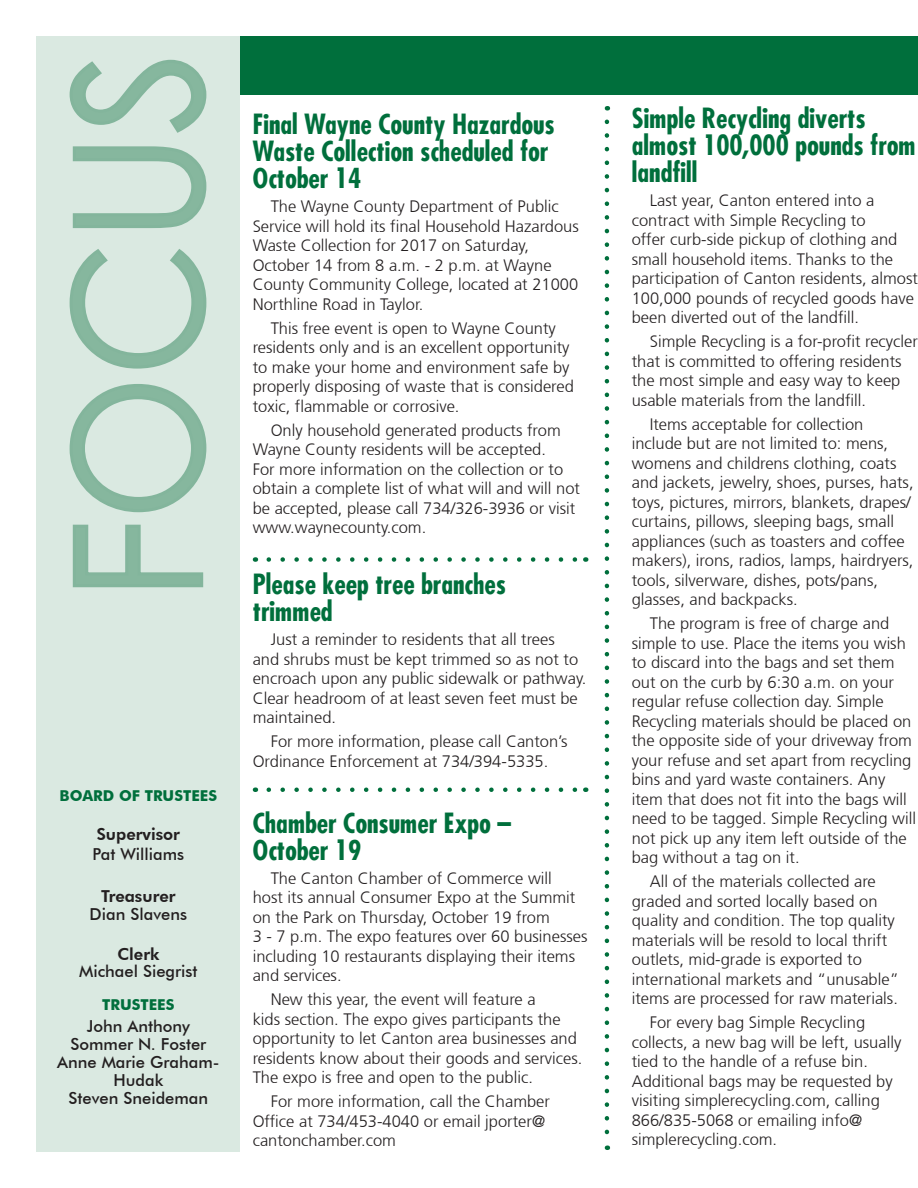
<style>
.page{position:relative;width:918px;height:1188px;background:#fff}
.page>*{position:absolute;margin:0;border:0;box-sizing:border-box;transform-origin:0 0}
.t1{font:700 condensed 27px/27px "Futura";color:#006f3c}
.t2{font:300 16.5px/19.5px "Frutiger";color:#231f20}
.t3{font:500 16.5px/18px "Futura BT";color:#231f20;text-align:center}
.t4{font:700 15px "Futura BT";color:#006f3c}
.s1{font-weight:800}
</style>
<div class="page">
<div style="left:36px;top:36px;width:204px;height:1116px;background:#dae9e1"></div>
<svg style="left:69px;top:59px;width:138px;height:529px"></svg>
<div style="left:240px;top:37px;width:678px;height:58px;background:#006f3c"></div>
<svg style="left:605px;top:122px;width:4px;height:1028px"></svg>
<svg style="left:269px;top:557px;width:309px;height:5px"></svg>
<svg style="left:269px;top:787px;width:309px;height:5px"></svg>
<p class="t4" style="left:60px;top:787px;width:159px">BOARD OF TRUSTEES</p>
<p class="t3" style="left:93px;top:824px;width:93px;line-height:19.5px;text-align:left"><span class="s1">Supervisor<br></span>Pat Williams</p>
<p class="t3" style="left:90px;top:887px;width:99px"><span class="s1">Treasurer<br></span>Dian Slavens</p>
<p class="t3" style="left:79px;top:946px;width:120px;line-height:16.5px"><span class="s1">Clerk<br></span>Michael Siegrist</p>
<p class="t4" style="left:102px;top:995px;width:74px">TRUSTEES</p>
<p class="t3" style="left:57px;top:1017px;width:164px">John Anthony<br>Sommer N. Foster<br>Anne Marie Graham-<br>Hudak<br>Steven Sneideman</p>
<p class="t1" style="left:253px;top:111px;width:304px">Final Wayne County Hazardous<br>Waste Collection scheduled for<br>October 14</p>
<p class="t2" style="left:253px;top:197px;width:328px;text-indent:18px">The Wayne County Department of Public Service will hold its final Household Hazardous Waste Collection for 2017 on Saturday, October 14 from 8 a.m. - 2 p.m. at Wayne County Community College, located at 21000<br>Northline Road in Taylor.</p>
<p class="t2" style="left:253px;top:318px;width:323px;text-indent:18px">This free event is open to Wayne County residents only and is an excellent opportunity to make your home and environment safe by properly disposing of waste that is considered toxic, flammable or corrosive.</p>
<p class="t2" style="left:253px;top:420px;width:329px;text-indent:18px">Only household generated products from Wayne County residents will be accepted.<br>For more information on the collection or to obtain a complete list of what will and will not be accepted, please call 734/326-3936 or visit www.waynecounty.com.</p>
<p class="t1" style="left:253px;top:571px;width:255px">Please keep tree branches trimmed</p>
<p class="t2" style="left:253px;top:630px;width:335px;text-indent:18px">Just a reminder to residents that all trees<br>and shrubs must be kept trimmed so as not to encroach upon any public sidewalk or pathway.<br>Clear headroom of at least seven feet must be maintained.</p>
<p class="t2" style="left:253px;top:732px;width:316px;text-indent:18px">For more information, please call Canton’s<br>Ordinance Enforcement at 734/394-5335.</p>
<p class="t1" style="left:253px;top:809px;width:260px">Chamber Consumer Expo –<br>October 19</p>
<p class="t2" style="left:253px;top:868px;width:336px;text-indent:18px">The Canton Chamber of Commerce will<br>host its annual Consumer Expo at the Summit on the Park on Thursday, October 19 from<br>3 - 7 p.m. The expo features over 60 businesses including 10 restaurants displaying their items and services.</p>
<p class="t2" style="left:253px;top:990px;width:331px;text-indent:18px">New this year, the event will feature a<br>kids section. The expo gives participants the opportunity to let Canton area businesses and residents know about their goods and services.<br>The expo is free and open to the public.</p>
<p class="t2" style="left:253px;top:1092px;width:299px;text-indent:18px">For more information, call the Chamber<br>Office at 734/453-4040 or email jporter@ cantonchamber.com</p>
<p class="t1" style="left:632px;top:104px;width:285px">Simple Recycling diverts almost 100,000 pounds from landfill</p>
<p class="t2" style="left:632px;top:191px;width:288px;text-indent:18px">Last year, Canton entered into a contract with Simple Recycling to<br>offer curb-side pickup of clothing and small household items. Thanks to the participation of Canton residents, almost 100,000 pounds of recycled goods have been diverted out of the landfill.</p>
<p class="t2" style="left:632px;top:332px;width:288px;text-indent:18px">Simple Recycling is a for-profit recycler that is committed to offering residents the most simple and easy way to keep usable materials from the landfill.</p>
<p class="t2" style="left:632px;top:414px;width:283px;text-indent:18px">Items acceptable for collection include but are not limited to: mens, womens and childrens clothing, coats and jackets, jewelry, shoes, purses, hats, toys, pictures, mirrors, blankets, drapes/ curtains, pillows, sleeping bags, small appliances (such as toasters and coffee makers), irons, radios, lamps, hairdryers, tools, silverware, dishes, pots/pans, glasses, and backpacks.</p>
<p class="t2" style="left:632px;top:614px;width:286px;text-indent:18px">The program is free of charge and simple to use. Place the items you wish to discard into the bags and set them out on the curb by 6:30 a.m. on your regular refuse collection day. Simple Recycling materials should be placed on the opposite side of your driveway from your refuse and set apart from recycling bins and yard waste containers. Any item that does not fit into the bags will need to be tagged. Simple Recycling will not pick up any item left outside of the bag without a tag on it.</p>
<p class="t2" style="left:632px;top:872px;width:269px;text-indent:18px">All of the materials collected are graded and sorted locally based on quality and condition. The top quality materials will be resold to local thrift outlets, mid-grade is exported to international markets and “unusable” items are processed for raw materials.</p>
<p class="t2" style="left:632px;top:1013px;width:271px;text-indent:18px">For every bag Simple Recycling collects, a new bag will be left, usually tied to the handle of a refuse bin.<br>Additional bags may be requested by visiting simplerecycling.com, calling 866/835-5068 or emailing info@ simplerecycling.com.</p>
</div>
